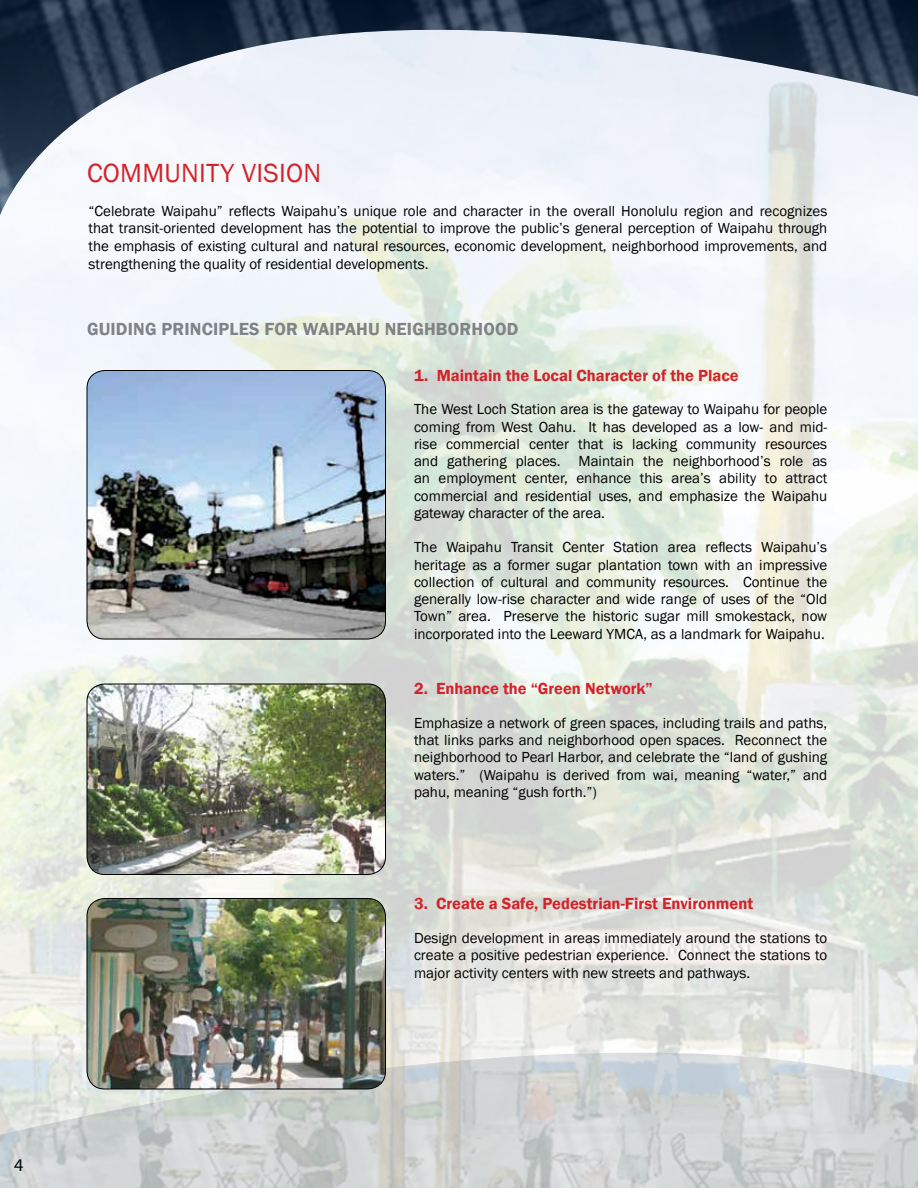
<style>
.page{position:relative;width:918px;height:1188px;background:#fff}
.page>*{position:absolute;margin:0;border:0;box-sizing:border-box;transform-origin:0 0}
.t1{font:27px "Franklin Gothic";letter-spacing:.01em;color:#d2232a}
.t2{font:600 18px "Franklin Gothic";letter-spacing:.01em;color:#808285}
.t3{font:18px "Myriad Pro";color:#000}
.t4{font:600 16.5px "Franklin Gothic";color:#d2232a}
.t5{font:15px/17.2px "Franklin Gothic";color:#000;text-align:justify}
</style>
<div class="page">
<img style="left:0;top:261px;width:918px;height:666px">
<img style="left:0;top:0;width:918px;height:261px">
<img style="left:87px;top:370px;width:299px;height:269px">
<div style="left:87px;top:370px;width:299px;height:269px;border:1px solid #000;border-radius:18px"></div>
<img style="left:87px;top:684px;width:299px;height:190px">
<div style="left:87px;top:684px;width:299px;height:191px;border:1px solid #000;border-radius:18px"></div>
<img style="left:87px;top:898px;width:299px;height:29px">
<img style="left:0;top:927px;width:918px;height:261px">
<h1 class="t1" style="left:87px;top:157px;width:236px">COMMUNITY VISION</h1>
<p class="t5" style="left:88px;top:203px;width:740px">“Celebrate Waipahu” reflects Waipahu’s unique role and character in the overall Honolulu region and recognizes that transit-oriented development has the potential to improve the public’s general perception of Waipahu through the emphasis of existing cultural and natural resources, economic development, neighborhood improvements, and strengthening the quality of residential developments.</p>
<p class="t2" style="left:87px;top:318px;width:433px">GUIDING PRINCIPLES FOR WAIPAHU NEIGHBORHOOD</p>
<p class="t4" style="left:414px;top:365px;width:326px">1. Maintain the Local Character of the Place</p>
<p class="t5" style="left:414px;top:401px;width:415px">The West Loch Station area is the gateway to Waipahu for people coming from West Oahu. It has developed as a low- and mid&shy;rise commercial center that is lacking community resources and gathering places. Maintain the neighborhood’s role as an employment center, enhance this area’s ability to attract commercial and residential uses, and emphasize the Waipahu gateway character of the area.</p>
<p class="t5" style="left:414px;top:539px;width:415px">The Waipahu Transit Center Station area reflects Waipahu’s heritage as a former sugar plantation town with an impressive collection of cultural and community resources. Continue the generally low-rise character and wide range of uses of the “Old Town” area. Preserve the historic sugar mill smokestack, now incorporated into the Leeward YMCA, as a landmark for Waipahu.</p>
<p class="t4" style="left:414px;top:678px;width:240px">2. Enhance the “Green Network”</p>
<p class="t5" style="left:414px;top:715px;width:415px">Emphasize a network of green spaces, including trails and paths, that links parks and neighborhood open spaces. Reconnect the neighborhood to Pearl Harbor, and celebrate the “land of gushing waters.” (Waipahu is derived from wai, meaning “water,” and pahu, meaning “gush forth.”)</p>
<p class="t4" style="left:414px;top:894px;width:341px">3. Create a Safe, Pedestrian-First Environment</p>
<p class="t5" style="left:414px;top:930px;width:415px">Design development in areas immediately around the stations to create a positive pedestrian experience. Connect the stations to major activity centers with new streets and pathways.</p>
<p class="t3" style="left:14px;top:1154px;width:11px">4</p>
</div>
